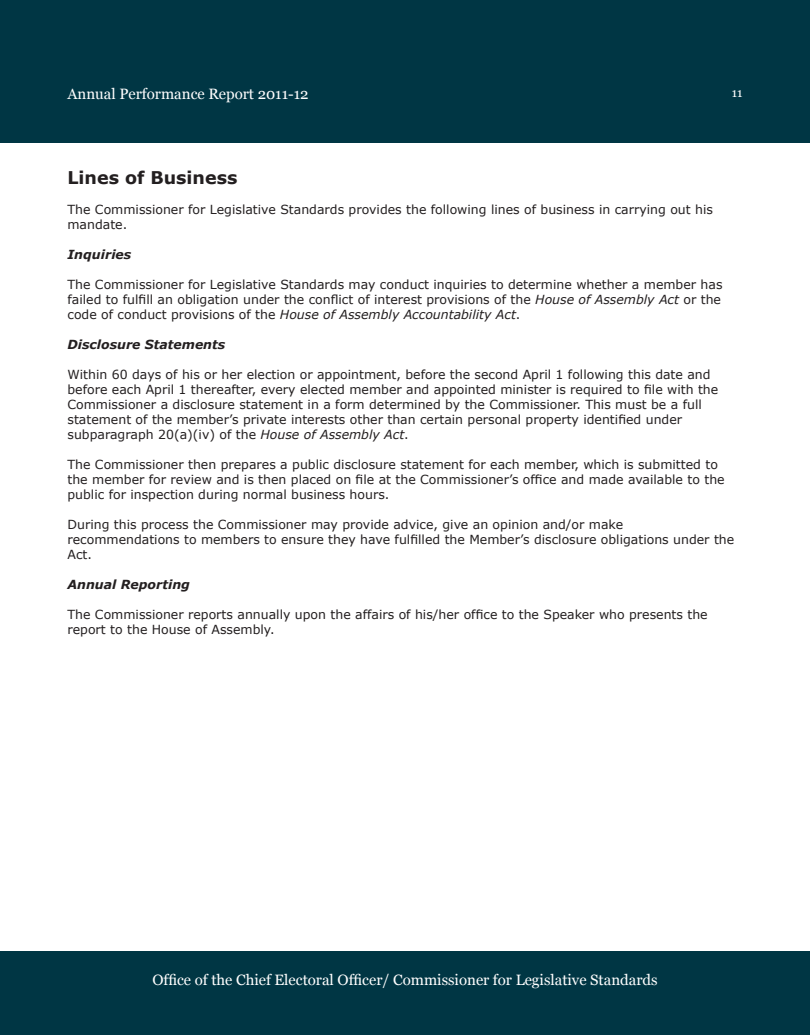
<style>
.page{position:relative;width:810px;height:1035px;background:#fff}
.page>*{position:absolute;margin:0;border:0;box-sizing:border-box;transform-origin:0 0}
.t1{font:700 17.5px "Verdana";color:#231f20}
.t2{font:15px "Georgia";color:#fff}
.t3{font:12.5px/15px "Verdana";color:#231f20}
.t4{font:italic 700 12.5px "Verdana";color:#231f20}
.t5{font:12.5px "Georgia";color:#fff}
.s1{font-style:italic}
</style>
<div class="page">
<div style="left:0;top:0;width:810px;height:143px;background:#003644"></div>
<div style="left:0;top:951px;width:810px;height:84px;background:#003644"></div>
<p class="t2" style="left:68px;top:85px;width:243px">Annual Performance Report 2011-12</p>
<p class="t5" style="left:732px;top:85px;width:12px">11</p>
<h1 class="t1" style="left:68px;top:165px;width:171px">Lines of Business</h1>
<p class="t3" style="left:68px;top:201px;width:647px">The Commissioner for Legislative Standards provides the following lines of business in carrying out his mandate.</p>
<p class="t4" style="left:68px;top:245px;width:65px">Inquiries</p>
<p class="t3" style="left:67px;top:276px;width:657px;text-align:justify">The Commissioner for Legislative Standards may conduct inquiries to determine whether a member has failed to fulfill an obligation under the conflict of interest provisions of the <span class="s1">House of Assembly Act</span> or the code of conduct provisions of the <span class="s1">House of Assembly Accountability Act</span>.</p>
<p class="t4" style="left:67px;top:335px;width:159px">Disclosure Statements</p>
<p class="t3" style="left:67px;top:366px;width:652px">Within 60 days of his or her election or appointment, before the second April 1 following this date and before each April 1 thereafter, every elected member and appointed minister is required to file with the Commissioner a disclosure statement in a form determined by the Commissioner. This must be a full statement of the member’s private interests other than certain personal property identified under subparagraph 20(a)(iv) of the <span class="s1">House of Assembly Act</span>.</p>
<p class="t3" style="left:67px;top:456px;width:659px">The Commissioner then prepares a public disclosure statement for each member, which is submitted to the member for review and is then placed on file at the Commissioner’s office and made available to the public for inspection during normal business hours.</p>
<p class="t3" style="left:67px;top:516px;width:668px">During this process the Commissioner may provide advice, give an opinion and/or make recommendations to members to ensure they have fulfilled the Member’s disclosure obligations under the<br>Act.</p>
<p class="t4" style="left:67px;top:575px;width:124px">Annual Reporting</p>
<p class="t3" style="left:67px;top:606px;width:642px">The Commissioner reports annually upon the affairs of his/her office to the Speaker who presents the report to the House of Assembly.</p>
<p class="t2" style="left:152px;top:971px;width:507px">Office of the Chief Electoral Officer/ Commissioner for Legislative Standards</p>
</div>
